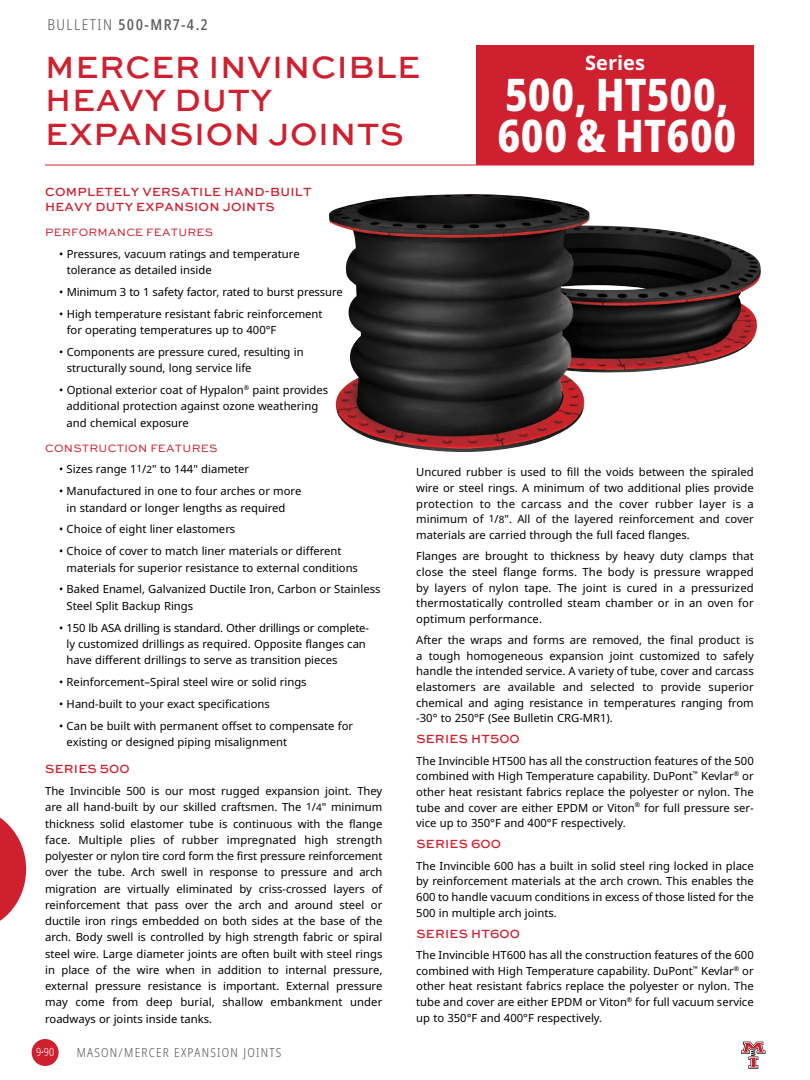
<style>
.page{position:relative;width:810px;height:1080px;background:#fff}
.page>*{position:absolute;margin:0;border:0;box-sizing:border-box;transform-origin:0 0}
.t1{font:800 condensed 45px/41.2px "Noto Sans";color:#fff}
.t2{font:500 32.5px/33.8px "Sweet Sans Pro";letter-spacing:.02em;color:#cf202f}
.t3{font:700 20px "Noto Sans";color:#fff}
.t4{font:500 condensed 15px "Noto Sans";letter-spacing:.1em;color:#58595b}
.t5{font:500 12.5px/15px "Sweet Sans Pro";letter-spacing:.02em;color:#cf202f}
.t6{font:300 condensed 12.5px "Noto Sans";letter-spacing:.1em;color:#58595b}
.t7{font:11.25px/16.2px "Noto Sans";color:#000}
.t8{font:11.25px "Sweet Sans Pro";letter-spacing:.02em;color:#cf202f}
.t9{font:300 condensed 11.25px "Noto Sans";color:#fff}
.s1{font-weight:300}
.s2{font-size:10px}
.s3{font-size:7.5px}
</style>
<div class="page">
<svg style="left:741px;top:1042px;width:25px;height:27px"></svg>
<div style="left:32px;top:1039px;width:27px;height:27px;background:#cf202f;border-radius:50%"></div>
<svg style="left:0;top:817px;width:26px;height:104px"></svg>
<img style="left:329px;top:194px;width:432px;height:258px">
<div style="left:476px;top:46px;width:278px;height:119px;background:#cf202f"></div>
<hr style="left:45px;top:165px;width:709px;height:1px;background:#cf202f">
<h3 class="t4" style="left:48px;top:14px;width:162px"><span class="s1">BULLETIN</span> 500-MR7-4.2</h3>
<h2 class="t2" style="left:45px;top:48px;width:377px">MERCER INVINCIBLE<br>HEAVY DUTY<br>EXPANSION JOINTS</h2>
<h3 class="t3" style="left:585px;top:49px;width:61px">Series</h3>
<h1 class="t1" style="left:497px;top:74px;width:241px">500, HT500,<br>600 &amp; HT600</h1>
<p class="t5" style="left:45px;top:184px;width:268px">COMPLETELY VERSATILE HAND-BUILT<br>HEAVY DUTY EXPANSION JOINTS</p>
<p class="t8" style="left:45px;top:224px;width:170px">PERFORMANCE FEATURES</p>
<p class="t7" style="left:67px;top:246px;width:235px;text-indent:-7px">• Pressures, vacuum ratings and temperature tolerance as detailed inside</p>
<p class="t7" style="left:59px;top:284px;width:285px">• Minimum 3 to 1 safety factor, rated to burst pressure</p>
<p class="t7" style="left:67px;top:306px;width:257px;text-indent:-7px">• High temperature resistant fabric reinforcement for operating temperatures up to 400°F</p>
<p class="t7" style="left:67px;top:344px;width:238px;text-indent:-7px">• Components are pressure cured, resulting in structurally sound, long service life</p>
<p class="t7" style="left:67px;top:382px;width:263px;text-indent:-7px">• Optional exterior coat of Hypalon<sup>®</sup> paint provides additional protection against ozone weathering and chemical exposure</p>
<p class="t8" style="left:45px;top:440px;width:174px">CONSTRUCTION FEATURES</p>
<p class="t7" style="left:59px;top:461px;width:192px">• Sizes range 1<span class="s2">1</span>/<span class="s2">2</span>" to 144" diameter</p>
<p class="t7" style="left:67px;top:483px;width:236px;text-indent:-7px">• Manufactured in one to four arches or more in standard or longer lengths as required</p>
<p class="t7" style="left:59px;top:521px;width:178px">• Choice of eight liner elastomers</p>
<p class="t7" style="left:67px;top:543px;width:293px;text-indent:-7px">• Choice of cover to match liner materials or different materials for superior resistance to external conditions</p>
<p class="t7" style="left:67px;top:581px;width:315px;text-indent:-7px">• Baked Enamel, Galvanized Ductile Iron, Carbon or Stainless<br>Steel Split Backup Rings</p>
<p class="t7" style="left:67px;top:620px;width:304px;text-indent:-7px">• 150 lb ASA drilling is standard. Other drillings or complete&shy;ly customized drillings as required. Opposite flanges can have different drillings to serve as transition pieces</p>
<p class="t7" style="left:59px;top:674px;width:249px">• Reinforcement–Spiral steel wire or solid rings</p>
<p class="t7" style="left:59px;top:696px;width:212px">• Hand-built to your exact specifications</p>
<p class="t7" style="left:67px;top:718px;width:288px;text-indent:-7px">• Can be built with permanent offset to compensate for existing or designed piping misalignment</p>
<p class="t5" style="left:45px;top:761px;width:86px">SERIES 500</p>
<p class="t7" style="left:45px;top:783px;width:339px;text-align:justify">The Invincible 500 is our most rugged expansion joint. They are all hand-built by our skilled craftsmen. The <span class="s2">1</span>/<span class="s2">4</span>" minimum thickness solid elastomer tube is continuous with the flange face. Multiple plies of rubber impregnated high strength polyester or nylon tire cord form the first pressure reinforcement over the tube. Arch swell in response to pressure and arch migration are virtually eliminated by criss-crossed layers of reinforcement that pass over the arch and around steel or ductile iron rings embedded on both sides at the base of the arch. Body swell is controlled by high strength fabric or spiral steel wire. Large diameter joints are often built with steel rings in place of the wire when in addition to internal pressure, external pressure resistance is important. External pressure may come from deep burial, shallow embankment under roadways or joints inside tanks.</p>
<p class="t9" style="left:36px;top:1044px;width:20px">9<span class="s3">•</span>90</p>
<p class="t6" style="left:77px;top:1043px;width:206px">MASON/MERCER EXPANSION JOINTS</p>
<p class="t7" style="left:416px;top:465px;width:339px;line-height:15.6px;text-align:justify">Uncured rubber is used to fill the voids between the spiraled wire or steel rings. A minimum of two additional plies provide protection to the carcass and the cover rubber layer is a minimum of <span class="s2">1</span>/<span class="s2">8</span>". All of the layered reinforcement and cover materials are carried through the full faced flanges.</p>
<p class="t7" style="left:416px;top:549px;width:339px;line-height:15.6px;text-align:justify">Flanges are brought to thickness by heavy duty clamps that close the steel flange forms. The body is pressure wrapped by layers of nylon tape. The joint is cured in a pressurized thermostatically controlled steam chamber or in an oven for optimum performance.</p>
<p class="t7" style="left:416px;top:632px;width:339px;line-height:15.6px;text-align:justify">After the wraps and forms are removed, the final product is a tough homogeneous expansion joint customized to safely handle the intended service. A variety of tube, cover and carcass elastomers are available and selected to provide superior chemical and aging resistance in temperatures ranging from -30° to 250°F (See Bulletin CRG-MR1).</p>
<p class="t5" style="left:416px;top:731px;width:105px">SERIES HT500</p>
<p class="t7" style="left:416px;top:753px;width:339px;line-height:15.6px;text-align:justify">The Invincible HT500 has all the construction features of the 500 combined with High Temperature capability. DuPont<sup>™</sup> Kevlar<sup>®</sup> or other heat resistant fabrics replace the polyester or nylon. The tube and cover are either EPDM or Viton<sup>®</sup> for full pressure ser&shy;vice up to 350°F and 400°F respectively.</p>
<p class="t5" style="left:416px;top:836px;width:86px">SERIES 600</p>
<p class="t7" style="left:416px;top:858px;width:339px;line-height:15.6px;text-align:justify">The Invincible 600 has a built in solid steel ring locked in place by reinforcement materials at the arch crown. This enables the 600 to handle vacuum conditions in excess of those listed for the 500 in multiple arch joints.</p>
<p class="t5" style="left:416px;top:926px;width:105px">SERIES HT600</p>
<p class="t7" style="left:416px;top:947px;width:339px;line-height:15.8px;text-align:justify">The Invincible HT600 has all the construction features of the 600 combined with High Temperature capability. DuPont<sup>™</sup> Kevlar<sup>®</sup> or other heat resistant fabrics replace the polyester or nylon. The tube and cover are either EPDM or Viton<sup>®</sup> for full vacuum service up to 350°F and 400°F respectively.</p>
</div>
